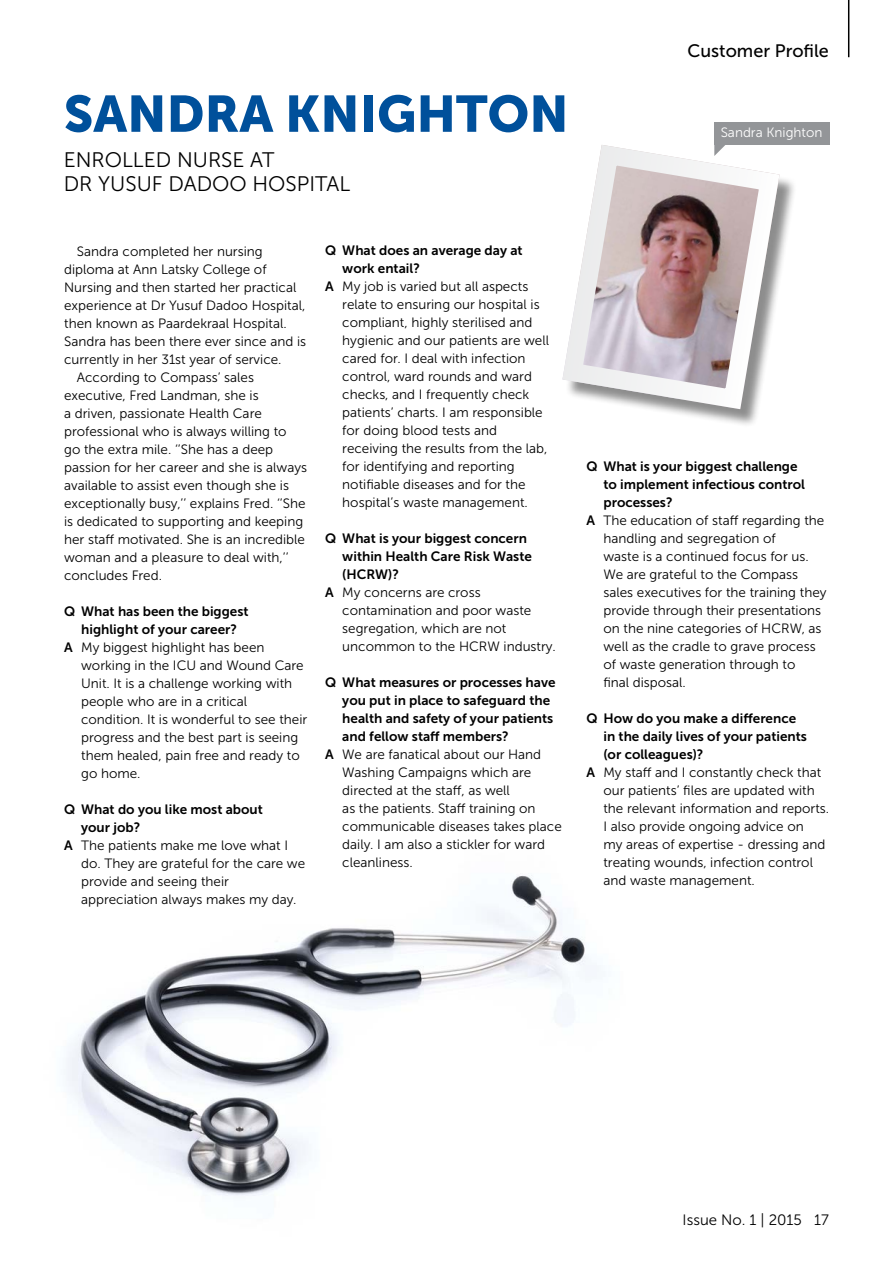
<style>
.page{position:relative;width:893px;height:1263px;background:#fff}
.page>*{position:absolute;margin:0;border:0;box-sizing:border-box;transform-origin:0 0}
.t1{font:51px "Museo Sans 900";color:#00509b}
.t2{font:21px/24px "Museo Sans 300";color:#000}
.t3{font:18px "Museo Sans 500";color:#000}
.t4{font:15px "Museo Sans 300";color:#000}
.t5{font:13.5px/18px "Museo Sans 300";color:#000}
.t6{font:13.5px/18px "Museo Sans 700";color:#000}
.t7{font:13.5px "Museo Sans 300";color:#fff}
.s1{font-family:"Museo Sans 700"}
</style>
<div class="page">
<hr style="left:848px;top:0;width:1px;height:57px;background:#000">
<img style="left:64px;top:875px;width:535px;height:321px">
<svg style="left:562px;top:145px;width:228px;height:275px"></svg>
<svg style="left:714px;top:145px;width:12px;height:11px"></svg>
<div style="left:714px;top:122px;width:115px;height:23px;background:#939598"></div>
<h1 class="t1" style="left:64px;top:85px;width:506px">SANDRA KNIGHTON</h1>
<h2 class="t2" style="left:64px;top:147px;width:288px">ENROLLED NURSE AT<br>DR YUSUF DADOO HOSPITAL</h2>
<p class="t5" style="left:77px;top:242px;width:187px">Sandra completed her nursing</p>
<p class="t5" style="left:64px;top:260px;width:204px">diploma at Ann Latsky College of</p>
<p class="t5" style="left:64px;top:278px;width:234px">Nursing and then started her practical</p>
<p class="t5" style="left:64px;top:296px;width:243px">experience at Dr Yusuf Dadoo Hospital,</p>
<p class="t5" style="left:64px;top:314px;width:224px">then known as Paardekraal Hospital.</p>
<p class="t5" style="left:64px;top:332px;width:243px">Sandra has been there ever since and is</p>
<p class="t5" style="left:64px;top:350px;width:219px">currently in her 31st year of service.</p>
<p class="t5" style="left:77px;top:368px;width:179px">According to Compass’ sales</p>
<p class="t5" style="left:64px;top:386px;width:196px">executive, Fred Landman, she is</p>
<p class="t5" style="left:64px;top:404px;width:199px">a driven, passionate Health Care</p>
<p class="t5" style="left:64px;top:422px;width:224px">professional who is always willing to</p>
<p class="t5" style="left:64px;top:440px;width:211px">go the extra mile. ‘’She has a deep</p>
<p class="t5" style="left:64px;top:458px;width:244px">passion for her career and she is always</p>
<p class="t5" style="left:64px;top:476px;width:226px">available to assist even though she is</p>
<p class="t5" style="left:64px;top:494px;width:243px">exceptionally busy,’’ explains Fred. ‘’She</p>
<p class="t5" style="left:64px;top:512px;width:241px">is dedicated to supporting and keeping</p>
<p class="t5" style="left:64px;top:530px;width:242px">her staff motivated. She is an incredible</p>
<p class="t5" style="left:64px;top:548px;width:226px">woman and a pleasure to deal with,’’</p>
<p class="t5" style="left:64px;top:566px;width:99px">concludes Fred.</p>
<p class="t6" style="left:64px;top:602px;width:186px;text-align:center">Q What has been the biggest highlight of your career?</p>
<p class="t5" style="left:81px;top:638px;width:228px;text-indent:-17px"><span class="s1">A</span> My biggest highlight has been working in the ICU and Wound Care<br>Unit. It is a challenge working with people who are in a critical condition. It is wonderful to see their progress and the best part is seeing them healed, pain free and ready to go home.</p>
<p class="t6" style="left:81px;top:800px;width:183px;text-indent:-17px">Q What do you like most about your job?</p>
<p class="t5" style="left:81px;top:836px;width:226px;text-indent:-17px"><span class="s1">A</span> The patients make me love what I do. They are grateful for the care we provide and seeing their appreciation always makes my day.</p>
<p class="t6" style="left:342px;top:242px;width:182px;text-indent:-17px">Q What does an average day at work entail?</p>
<p class="t5" style="left:342px;top:278px;width:208px;text-indent:-17px"><span class="s1">A</span> My job is varied but all aspects relate to ensuring our hospital is compliant, highly sterilised and hygienic and our patients are well cared for. I deal with infection control, ward rounds and ward checks, and I frequently check patients’ charts. I am responsible for doing blood tests and receiving the results from the lab, for identifying and reporting notifiable diseases and for the hospital’s waste management.</p>
<p class="t6" style="left:342px;top:530px;width:191px;text-indent:-17px">Q What is your biggest concern within Health Care Risk Waste (HCRW)?</p>
<p class="t5" style="left:342px;top:584px;width:215px;text-indent:-17px"><span class="s1">A</span> My concerns are cross contamination and poor waste segregation, which are not uncommon to the HCRW industry.</p>
<p class="t6" style="left:342px;top:674px;width:215px;text-indent:-17px">Q What measures or processes have you put in place to safeguard the health and safety of your patients and fellow staff members?</p>
<p class="t5" style="left:342px;top:746px;width:221px;text-indent:-17px"><span class="s1">A</span> We are fanatical about our Hand<br>Washing Campaigns which are directed at the staff, as well<br>as the patients. Staff training on communicable diseases takes place daily. I am also a stickler for ward cleanliness.</p>
<h3 class="t3" style="left:687px;top:41px;width:143px">Customer Profile</h3>
<p class="t7" style="left:721px;top:125px;width:103px">Sandra Knighton</p>
<p class="t6" style="left:603px;top:458px;width:203px;text-indent:-17px">Q What is your biggest challenge to implement infectious control processes?</p>
<p class="t5" style="left:603px;top:512px;width:225px;text-indent:-17px"><span class="s1">A</span> The education of staff regarding the handling and segregation of<br>waste is a continued focus for us.<br>We are grateful to the Compass sales executives for the training they provide through their presentations on the nine categories of HCRW, as well as the cradle to grave process of waste generation through to<br>final disposal.</p>
<p class="t6" style="left:603px;top:710px;width:205px;text-indent:-17px">Q How do you make a difference in the daily lives of your patients (or colleagues)?</p>
<p class="t5" style="left:603px;top:764px;width:227px;text-indent:-17px"><span class="s1">A</span> My staff and I constantly check that our patients’ files are updated with the relevant information and reports.<br>I also provide ongoing advice on<br>my areas of expertise - dressing and treating wounds, infection control and waste management.</p>
<p class="t4" style="left:683px;top:1211px;width:148px">Issue No. 1 | 2015 17</p>
</div>
